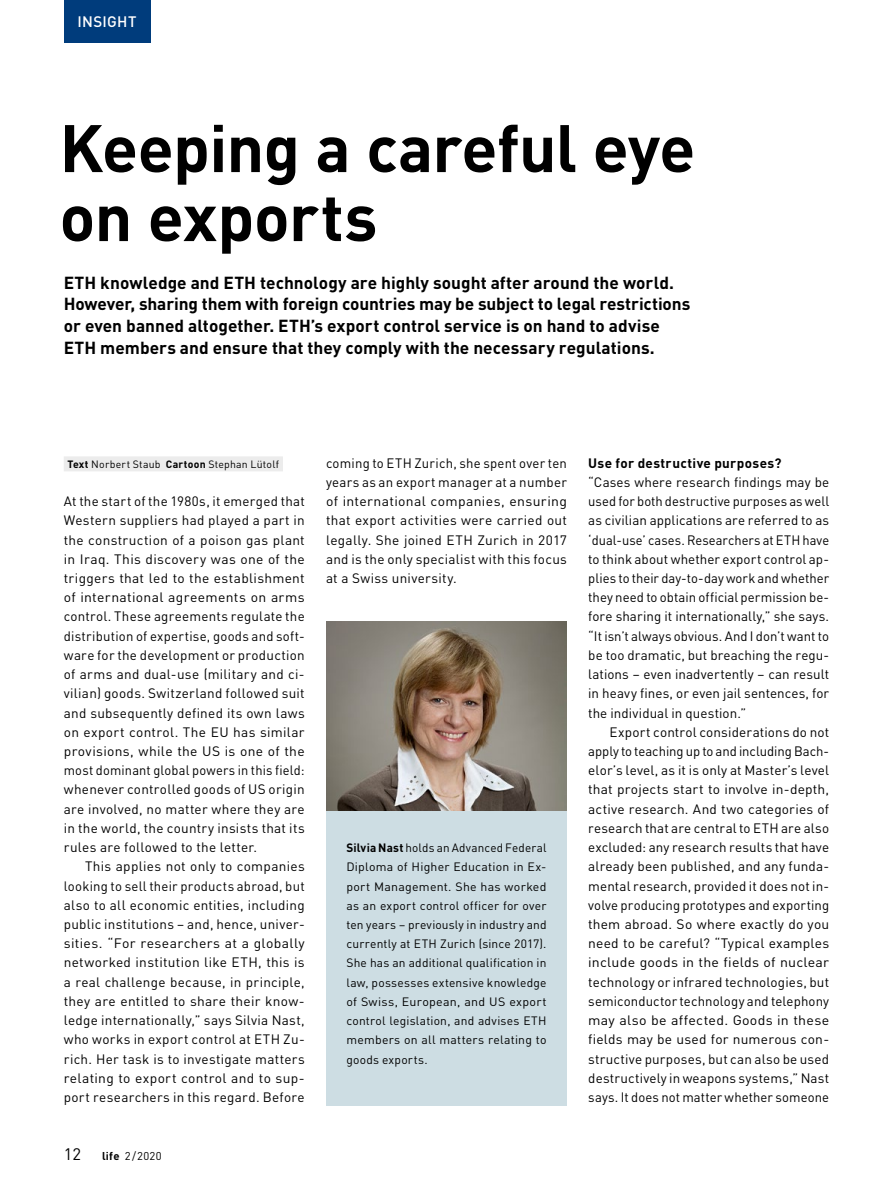
<style>
.page{position:relative;width:893px;height:1191px;background:#fff}
.page>*{position:absolute;margin:0;border:0;box-sizing:border-box;transform-origin:0 0}
.t1{font:700 66px/69px "DIN Pro";letter-spacing:-.01em;color:#000}
.t2{font:700 17.25px/21.8px "DIN Pro";color:#000}
.t3{font:16.5px "DIN Pro";color:#000}
.t4{font:500 15px "DIN Pro";letter-spacing:.02em;color:#fff}
.t5{font:13.5px/19.2px "DIN Pro";letter-spacing:.02em;color:#000;text-align:justify}
.t6{font:700 13.5px "DIN Pro";letter-spacing:.025em;color:#000}
.t7{font:12px/19.2px "DIN Pro";letter-spacing:.02em;color:#000;text-align:justify}
.t8{font:11.25px "DIN Pro";color:#000}
.t9{font:10.5px "DIN Pro";letter-spacing:.02em;color:#000}
.s1{font-weight:700}
</style>
<div class="page">
<div style="left:64px;top:456px;width:219px;height:15px;background:#ececec"></div>
<div style="left:326px;top:810px;width:241px;height:296px;background:#cddde3"></div>
<img style="left:326px;top:621px;width:241px;height:189px">
<div style="left:64px;top:0;width:86px;height:42px;background:#003c7c"></div>
<p class="t4" style="left:77px;top:10px;width:61px">INSIGHT</p>
<h1 class="t1" style="left:60px;top:110px;width:637px">Keeping a careful eye on exports</h1>
<p class="t2" style="left:64px;top:270px;width:628px">ETH knowledge and ETH technology are highly sought after around the world.<br>However, sharing them with foreign countries may be subject to legal restrictions or even banned altogether. ETH’s export control service is on hand to advise ETH members and ensure that they comply with the necessary regulations.</p>
<p class="t9" style="left:68px;top:456px;width:213px"><span class="s1">Text</span> Norbert Staub <span class="s1">Cartoon</span> Stephan Lütolf</p>
<p class="t5" style="left:64px;top:491px;width:242px">At the start of the 1980s, it emerged that Western suppliers had played a part in the construction of a poison gas plant in Iraq. This discovery was one of the triggers that led to the establishment of international agreements on arms control. These agreements regulate the distribution of expertise, goods and soft&shy;ware for the development or production of arms and dual-use (military and ci&shy;vilian) goods. Switzerland followed suit and subsequently defined its own laws on export control. The EU has similar provisions, while the US is one of the most dominant global powers in this field: whenever controlled goods of US origin are involved, no matter where they are in the world, the country insists that its rules are followed to the letter.</p>
<p class="t5" style="left:64px;top:856px;width:242px;text-indent:21px">This applies not only to companies looking to sell their products abroad, but also to all economic entities, including public institutions – and, hence, univer&shy;sities. “For researchers at a globally networked institution like ETH, this is a real challenge because, in principle, they are entitled to share their know&shy;ledge internationally,” says Silvia Nast, who works in export control at ETH Zu&shy;rich. Her task is to investigate matters relating to export control and to sup&shy;port researchers in this regard. Before</p>
<p class="t3" style="left:64px;top:1141px;width:19px">12</p>
<p class="t8" style="left:102px;top:1147px;width:61px"><span class="s1">life</span> 2/2020</p>
<p class="t5" style="left:326px;top:452px;width:242px">coming to ETH Zurich, she spent over ten years as an export manager at a number of international companies, ensuring that export activities were carried out legally. She joined ETH Zurich in 2017 and is the only specialist with this focus at a Swiss university.</p>
<p class="t7" style="left:346px;top:837px;width:202px"><span class="s1">Silvia Nast</span> holds an Advanced Federal Diploma of Higher Education in Ex&shy;port Management. She has worked as an export control officer for over ten years – previously in industry and currently at ETH Zurich (since 2017).<br>She has an additional qualification in law, possesses extensive knowledge of Swiss, European, and US export control legislation, and advises ETH members on all matters relating to goods exports.</p>
<p class="t6" style="left:588px;top:452px;width:195px">Use for destructive purposes?</p>
<p class="t5" style="left:588px;top:471px;width:242px">“Cases where research findings may be used for both destructive purposes as well as civilian applications are referred to as ‘dual-use’ cases. Researchers at ETH have to think about whether export control ap&shy;plies to their day-to-day work and whether they need to obtain official permission be&shy;fore sharing it internationally,” she says. “It isn’t always obvious. And I don’t want to be too dramatic, but breaching the regu&shy;lations – even inadvertently – can result in heavy fines, or even jail sentences, for the individual in question.”</p>
<p class="t5" style="left:588px;top:721px;width:242px;text-indent:21px">Export control considerations do not apply to teaching up to and including Bach&shy;elor’s level, as it is only at Master’s level that projects start to involve in-depth, active research. And two categories of research that are central to ETH are also excluded: any research results that have already been published, and any funda&shy;mental research, provided it does not in&shy;volve producing prototypes and exporting them abroad. So where exactly do you need to be careful? “Typical examples include goods in the fields of nuclear technology or infrared technologies, but semiconductor technology and telephony may also be affected. Goods in these fields may be used for numerous con&shy;structive purposes, but can also be used destructively in weapons systems,” Nast says. It does not matter whether someone</p>
</div>
